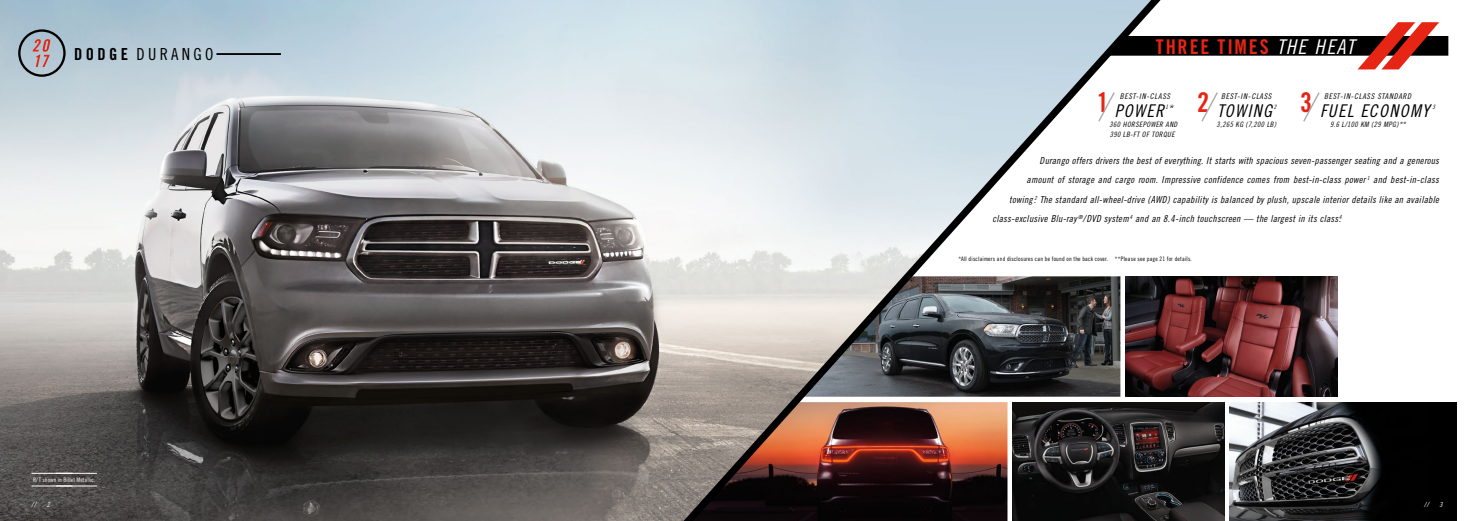
<style>
.page{position:relative;width:1474px;height:521px;background:#fff}
.page>*{position:absolute;margin:0;border:0;box-sizing:border-box;transform-origin:0 0}
.t1{font:27.21px "Trade Gothic Bold Cond Twenty";color:#e62514}
.t2{font:20.3px "Trade Gothic Bold Cond Twenty";letter-spacing:.09em;color:#e62514}
.t3{font:17.5px "Trade Gothic Cond Eighteen Obl";letter-spacing:.085em;color:#000}
.t4{font:16.62px "Trade Gothic Cond Eighteen";letter-spacing:.2em;color:#000}
.t5{font:9.62px "Trade Gothic Cond Eighteen Obl";letter-spacing:.025em;color:#000}
.t6{font:7.88px "Trade Gothic Cond Eighteen Obl";letter-spacing:.085em;color:#000}
.t7{font:7.44px/9.3px "Trade Gothic Cond Eighteen Obl";letter-spacing:.06em;color:#000}
.t8{font:7px "Trade Gothic Cond Eighteen Obl";color:#fff}
.t9{font:6.12px "Trade Gothic Cond Eighteen";letter-spacing:.03em;color:#000}
.t10{font:6.12px "Trade Gothic Cond Eighteen";letter-spacing:.01em;color:#fff}
.t11{font:5.95px "Trade Gothic Cond Eighteen Obl";color:#000}
.s1{font-family:"Trade Gothic Bold Cond Twenty"}
.s2{font-family:"Trade Gothic Cond Eighteen Obl";color:#fff}
.s3{font-size:10.24px}
</style>
<div class="page">
<img style="left:0;top:0;width:669px;height:521px">
<img style="left:1229px;top:402px;width:227px;height:119px">
<img style="left:1174px;top:402px;width:50px;height:119px">
<img style="left:1174px;top:276px;width:162px;height:121px">
<svg style="left:32px;top:474px;width:65px;height:12px"></svg>
<svg style="left:669px;top:0;width:505px;height:521px"></svg>
<svg style="left:1109px;top:22px;width:339px;height:47px"></svg>
<hr style="left:32px;top:473px;width:65px;height:1px;background:#fff">
<svg style="left:56px;top:485px;width:16px;height:1px"></svg>
<hr style="left:32px;top:486px;width:65px;height:1px;background:#fff">
<hr style="left:216px;top:53px;width:65px;height:2px;background:#000">
<svg style="left:33px;top:39px;width:18px;height:28px"></svg>
<div style="left:18px;top:29px;width:48px;height:48px;border:2px solid #000;border-radius:50%"></div>
<svg style="left:1096px;top:91px;width:20px;height:32px"></svg>
<svg style="left:1201px;top:92px;width:17px;height:30px"></svg>
<svg style="left:1303px;top:92px;width:17px;height:30px"></svg>
<h3 class="t4" style="left:74px;top:44px;width:141px"><span class="s1">DODGE</span> DURANGO</h3>
<h2 class="t2" style="left:1155px;top:34px;width:200px">THREE TIMES <span class="s2">THE HEAT</span></h2>
<h1 class="t1" style="left:1096px;top:86px;width:14px">1</h1>
<h3 class="t3" style="left:1197px;top:100px;width:76px"><sup>2</sup> TOWING</h3>
<h1 class="t1" style="left:1300px;top:86px;width:14px">3</h1>
<p class="t6" style="left:1119px;top:91px;width:52px">BEST-IN-CLASS</p>
<p class="t7" style="left:1109px;top:120px;width:69px">360 HORSEPOWER AND<br>390 LB-FT OF TORQUE</p>
<p class="t7" style="left:1216px;top:120px;width:61px">3,265 KG (7,200 LB)</p>
<p class="t7" style="left:1329px;top:120px;width:77px">9.6 L/100 KM (29 MPG)**</p>
<p class="t6" style="left:1221px;top:91px;width:52px">BEST-IN-CLASS</p>
<p class="t6" style="left:1324px;top:91px;width:88px">BEST-IN-CLASS STANDARD</p>
<h3 class="t3" style="left:1114px;top:100px;width:50px">POWER</h3>
<p class="t11" style="left:1165px;top:103px;width:9px">1<span class="s3">*</span></p>
<h3 class="t3" style="left:1320px;top:100px;width:111px">FUEL ECONOMY</h3>
<p class="t11" style="left:1432px;top:103px;width:4px">3</p>
<p class="t11" style="left:1273px;top:103px;width:4px">2</p>
<p class="t10" style="left:33px;top:476px;width:64px">R/T shown in Billet Metallic.</p>
<p class="t5" style="left:1039px;top:155px;width:401px">Durango offers drivers the best of everything. It starts with spacious seven-passenger seating and a generous</p>
<p class="t5" style="left:1026px;top:174px;width:414px">amount of storage and cargo room. Impressive confidence comes from best-in-class power <sup>1</sup> and best-in-class</p>
<p class="t5" style="left:1009px;top:194px;width:431px">towing.<sup>2</sup> The standard all-wheel-drive (AWD) capability is balanced by plush, upscale interior details like an available</p>
<p class="t5" style="left:992px;top:213px;width:351px">class-exclusive Blu-ray <sup>®</sup>/DVD system <sup>4</sup> and an 8.4-inch touchscreen — the largest in its class.<sup>4</sup></p>
<p class="t9" style="left:958px;top:255px;width:235px">*All disclaimers and disclosures can be found on the back cover. **Please see page 21 for details.</p>
<p class="t8" style="left:31px;top:501px;width:6px">//</p>
<p class="t8" style="left:47px;top:501px;width:5px">2</p>
<p class="t8" style="left:1423px;top:501px;width:6px">//</p>
<p class="t8" style="left:1439px;top:501px;width:5px">3</p>
</div>
